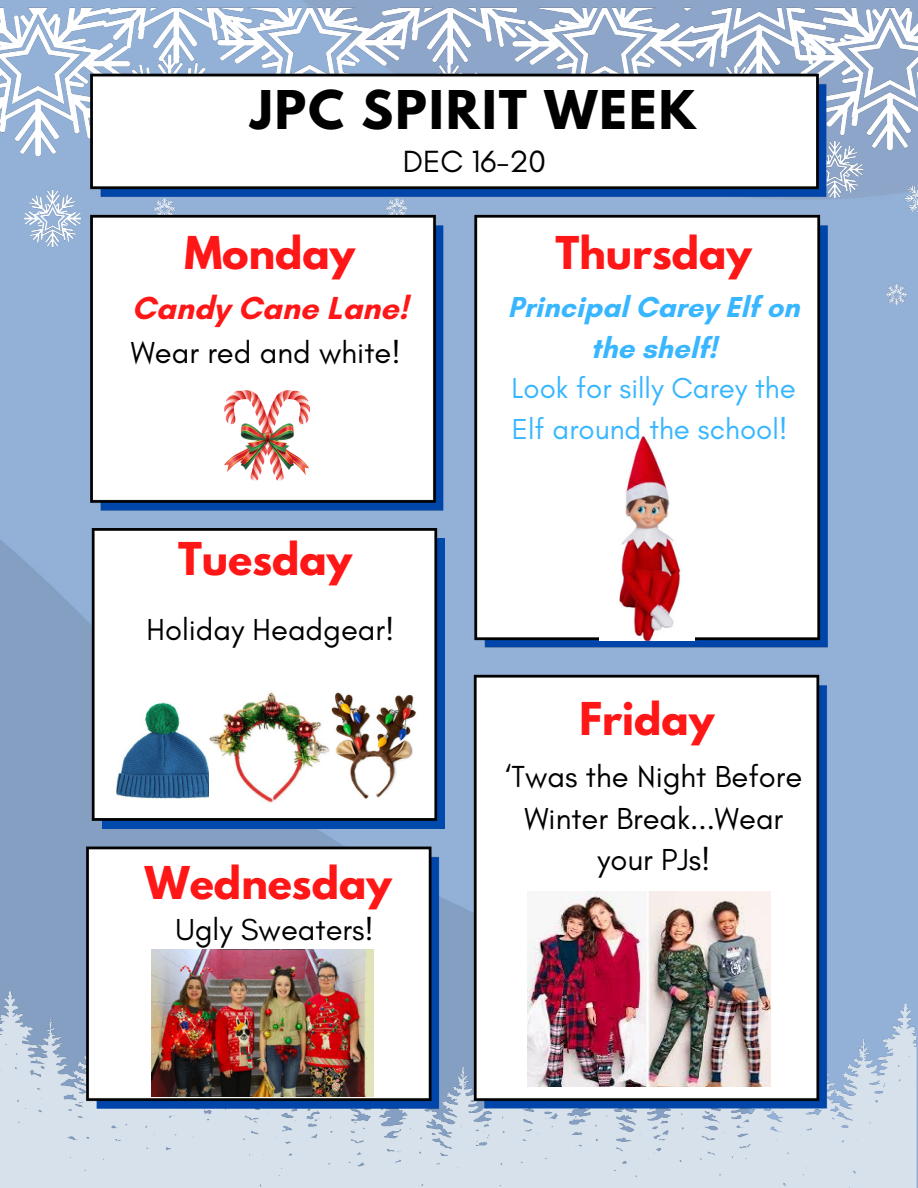
<style>
.page{position:relative;width:918px;height:1188px;background:#fff}
.page>*{position:absolute;margin:0;border:0;box-sizing:border-box;transform-origin:0 0}
.t1{font:700 47.25px "League Spartan";letter-spacing:.045em;color:#000}
.t2{font:700 40.05px "League Spartan";color:#ff1616}
.t3{font:700 32.4px "Glacial Indifference";color:#ff1616}
.t4{font:31.2px "Glacial Indifference";color:#000}
.t5{font:30.9px/41.7px "Glacial Indifference";color:#000;text-align:center}
.t6{font:29.4px/40.5px "Glacial Indifference";color:#38b6ff;text-align:center}
.s1{font-weight:700}
</style>
<div class="page">
<img style="left:0;top:668px;width:918px;height:520px">
<img style="left:0;top:1px;width:918px;height:653px">
<img style="left:152px;top:949px;width:222px;height:147px">
<img style="left:527px;top:892px;width:243px;height:194px">
<img style="left:107px;top:693px;width:102px;height:117px">
<img style="left:224px;top:391px;width:86px;height:90px">
<img style="left:329px;top:691px;width:99px;height:109px">
<img style="left:209px;top:678px;width:120px;height:140px">
<img style="left:600px;top:431px;width:94px;height:209px">
<p class="t1" style="left:251px;top:87px;width:447px">JPC SPIRIT WEEK</p>
<p class="t4" style="left:403px;top:143px;width:145px">DEC 16-20</p>
<h1 class="t2" style="left:184px;top:233px;width:172px">Monday</h1>
<p class="t3" style="left:132px;top:289px;width:278px">Candy Cane Lane!</p>
<p class="t5" style="left:131px;top:332px;width:271px">Wear red and white!</p>
<p class="t2" style="left:178px;top:539px;width:176px">Tuesday</p>
<p class="t5" style="left:146px;top:609px;width:249px">Holiday Headgear!</p>
<p class="t2" style="left:145px;top:863px;width:248px">Wednesday</p>
<p class="t5" style="left:175px;top:909px;width:200px">Ugly Sweaters!</p>
<h2 class="t2" style="left:556px;top:233px;width:198px">Thursday</h2>
<p class="t6" style="left:508px;top:287px;width:293px"><span class="s1">Principal Carey Elf on the shelf!<br></span>Look for silly Carey the<br>Elf around the school!</p>
<p class="t2" style="left:580px;top:699px;width:136px">Friday</p>
<p class="t5" style="left:505px;top:755px;width:299px">‘Twas the Night Before<br>Winter Break...Wear your PJs!</p>
</div>
